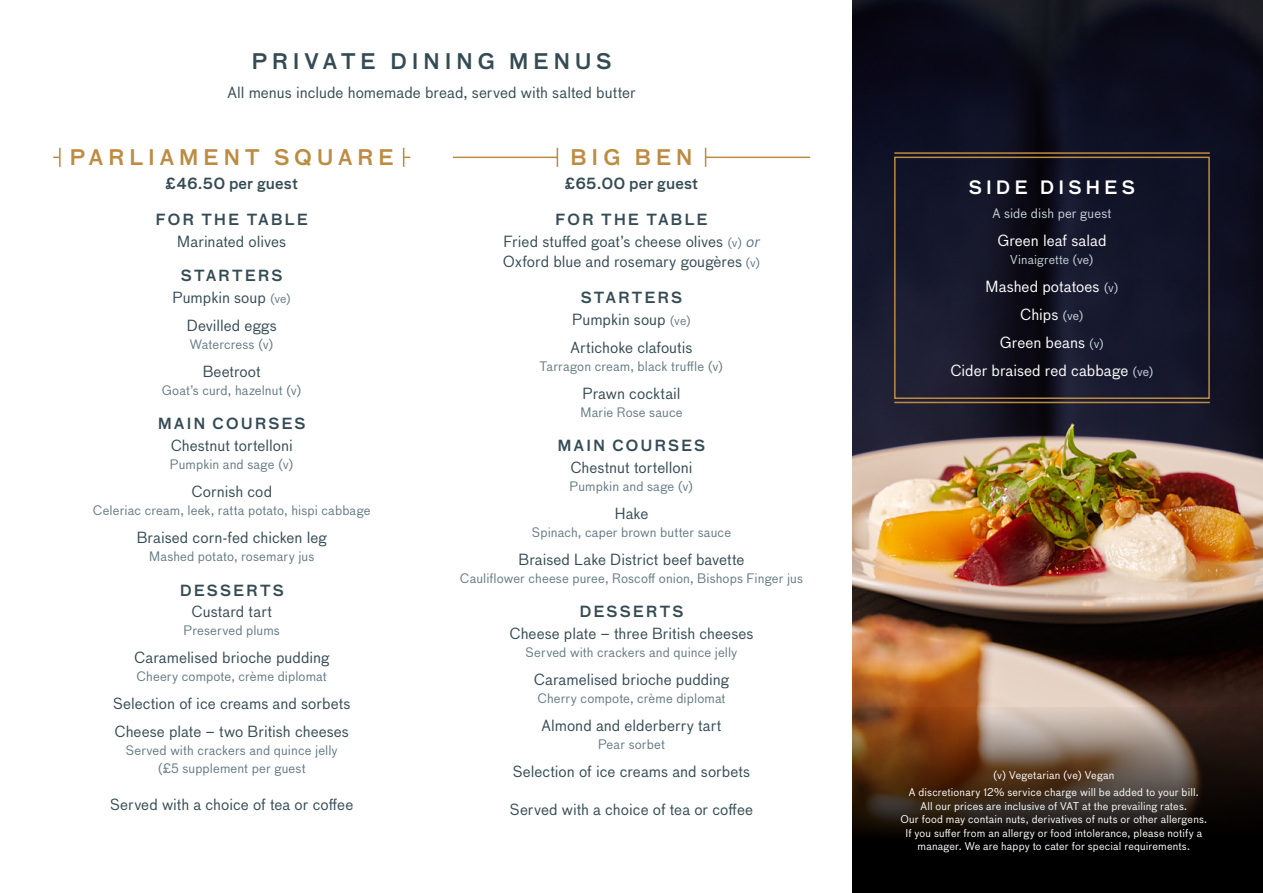
<style>
.page{position:relative;width:1263px;height:893px;background:#fff}
.page>*{position:absolute;margin:0;border:0;box-sizing:border-box;transform-origin:0 0}
.Subheading{font:500 21px "Bau OT";letter-spacing:.21em;color:#bd8b42}
.Subheading-2{font:500 21px "Bau OT";letter-spacing:.205em;color:#354b54}
.Subheading-3{font:500 18px "Bau OT";letter-spacing:.21em;color:#fff}
.Dish__no_space_after{font:15px "Bau OT";letter-spacing:.005em;color:#354b54}
.Dish__space_after{font:15px "Bau OT";letter-spacing:.005em;color:#354b54}
.Subheading_lv2{font:500 15px "Bau OT";letter-spacing:.12em;color:#354b54}
.Dish__space_after-2{font:15px "Bau OT";letter-spacing:.005em;color:#fff}
.Dish__space_after-3{font:500 15px "Bau OT";letter-spacing:.01em;color:#354b54}
.Dish__no_space_after-2{font:15px "Bau OT";letter-spacing:.005em;color:#fff}
.Description{font:12.75px/18px "Bau OT";letter-spacing:.01em;color:#647a84;text-align:center}
.Description-2{font:12.75px "Bau OT";letter-spacing:.01em;color:#c8d3da}
.Description-3{font:12px "Bau OT";letter-spacing:.015em;color:#c8d3da}
.Description-4{font:10.5px/13.5px "Bau OT";letter-spacing:.015em;color:#fff;text-align:center}
.s1{font-size:12px;color:#647a84}
.s2{font-style:italic;color:#647a84}
.s3{font-size:12px;color:#c8d3da}
</style>
<div class="page">
<img style="left:853px;top:0;width:410px;height:707px">
<div style="left:894px;top:157px;width:316px;height:242px;border:2px solid #bd8b42"></div>
<svg style="left:557px;top:148px;width:1px;height:19px"></svg>
<hr style="left:453px;top:157px;width:104px;height:1px;background:#bd8b42">
<svg style="left:53px;top:148px;width:8px;height:19px"></svg>
<svg style="left:403px;top:148px;width:7px;height:19px"></svg>
<svg style="left:705px;top:148px;width:1px;height:19px"></svg>
<hr style="left:706px;top:157px;width:104px;height:1px;background:#bd8b42">
<hr style="left:894px;top:152px;width:316px;height:2px;background:#bd8b42">
<hr style="left:894px;top:402px;width:316px;height:1px;background:#bd8b42">
<svg style="left:853px;top:707px;width:410px;height:186px;background:#3a2b21"></svg>
<p class="Subheading-2" style="left:251px;top:48px;width:362px">PRIVATE DINING MENUS</p>
<p class="Dish__space_after" style="left:227px;top:82px;width:410px">All menus include homemade bread, served with salted butter</p>
<p class="Subheading" style="left:69px;top:144px;width:326px">PARLIAMENT SQUARE</p>
<p class="Dish__space_after-3" style="left:166px;top:174px;width:134px">£46.50 per guest</p>
<p class="Subheading_lv2" style="left:155px;top:210px;width:154px">FOR THE TABLE</p>
<p class="Dish__space_after" style="left:177px;top:232px;width:110px">Marinated olives</p>
<p class="Subheading_lv2" style="left:181px;top:266px;width:103px">STARTERS</p>
<p class="Dish__space_after" style="left:172px;top:288px;width:120px">Pumpkin soup <span class="s1">(ve)</span></p>
<p class="Dish__no_space_after" style="left:187px;top:316px;width:91px">Devilled eggs</p>
<p class="Description" style="left:190px;top:335px;width:85px">Watercress (v)</p>
<p class="Dish__no_space_after" style="left:203px;top:362px;width:60px">Beetroot</p>
<p class="Description" style="left:162px;top:381px;width:141px">Goat’s curd, hazelnut (v)</p>
<p class="Subheading_lv2" style="left:158px;top:414px;width:149px">MAIN COURSES</p>
<p class="Dish__no_space_after" style="left:171px;top:436px;width:124px">Chestnut tortelloni</p>
<p class="Description" style="left:170px;top:455px;width:125px">Pumpkin and sage (v)</p>
<p class="Dish__no_space_after" style="left:191px;top:482px;width:82px">Cornish cod</p>
<p class="Description" style="left:93px;top:501px;width:279px">Celeriac cream, leek, ratta potato, hispi cabbage</p>
<p class="Dish__no_space_after" style="left:137px;top:528px;width:191px">Braised corn-fed chicken leg</p>
<p class="Description" style="left:149px;top:547px;width:167px">Mashed potato, rosemary jus</p>
<p class="Subheading_lv2" style="left:180px;top:580px;width:106px">DESSERTS</p>
<p class="Dish__no_space_after" style="left:191px;top:602px;width:82px">Custard tart</p>
<p class="Description" style="left:184px;top:621px;width:98px">Preserved plums</p>
<p class="Dish__no_space_after" style="left:134px;top:648px;width:197px">Caramelised brioche pudding</p>
<p class="Description" style="left:137px;top:667px;width:192px">Cheery compote, crème diplomat</p>
<p class="Dish__space_after" style="left:113px;top:694px;width:239px">Selection of ice creams and sorbets</p>
<p class="Dish__no_space_after" style="left:115px;top:722px;width:236px">Cheese plate – two British cheeses</p>
<p class="Description" style="left:126px;top:741px;width:213px">Served with crackers and quince jelly (£5 supplement per guest</p>
<p class="Dish__space_after" style="left:110px;top:795px;width:245px">Served with a choice of tea or coffee</p>
<p class="Subheading" style="left:570px;top:144px;width:124px">BIG BEN</p>
<p class="Dish__space_after-3" style="left:565px;top:174px;width:135px">£65.00 per guest</p>
<p class="Subheading_lv2" style="left:555px;top:210px;width:154px">FOR THE TABLE</p>
<p class="Dish__no_space_after" style="left:504px;top:232px;width:261px">Fried stuffed goat’s cheese olives <span class="s1">(v)</span> <span class="s2">or</span></p>
<p class="Dish__space_after" style="left:503px;top:251px;width:259px">Oxford blue and rosemary gougères <span class="s1">(v)</span></p>
<p class="Subheading_lv2" style="left:581px;top:288px;width:103px">STARTERS</p>
<p class="Dish__space_after" style="left:572px;top:310px;width:120px">Pumpkin soup <span class="s1">(ve)</span></p>
<p class="Dish__no_space_after" style="left:570px;top:338px;width:123px">Artichoke clafoutis</p>
<p class="Description" style="left:540px;top:357px;width:185px">Tarragon cream, black truffle (v)</p>
<p class="Dish__no_space_after" style="left:582px;top:384px;width:100px">Prawn cocktail</p>
<p class="Description" style="left:580px;top:403px;width:104px">Marie Rose sauce</p>
<p class="Subheading_lv2" style="left:558px;top:436px;width:149px">MAIN COURSES</p>
<p class="Dish__no_space_after" style="left:570px;top:458px;width:124px">Chestnut tortelloni</p>
<p class="Description" style="left:570px;top:477px;width:125px">Pumpkin and sage (v)</p>
<p class="Dish__no_space_after" style="left:615px;top:504px;width:35px">Hake</p>
<p class="Description" style="left:532px;top:523px;width:201px">Spinach, caper brown butter sauce</p>
<p class="Dish__no_space_after" style="left:518px;top:550px;width:227px">Braised Lake District beef bavette</p>
<p class="Description" style="left:460px;top:569px;width:345px">Cauliflower cheese puree, Roscoff onion, Bishops Finger jus</p>
<p class="Subheading_lv2" style="left:579px;top:602px;width:106px">DESSERTS</p>
<p class="Dish__no_space_after" style="left:509px;top:624px;width:245px">Cheese plate – three British cheeses</p>
<p class="Description" style="left:525px;top:643px;width:213px">Served with crackers and quince jelly</p>
<p class="Dish__no_space_after" style="left:534px;top:670px;width:197px">Caramelised brioche pudding</p>
<p class="Description" style="left:537px;top:689px;width:190px">Cherry compote, crème diplomat</p>
<p class="Dish__no_space_after" style="left:541px;top:716px;width:182px">Almond and elderberry tart</p>
<p class="Description" style="left:598px;top:735px;width:68px">Pear sorbet</p>
<p class="Dish__space_after" style="left:513px;top:762px;width:239px">Selection of ice creams and sorbets</p>
<p class="Dish__space_after" style="left:510px;top:800px;width:245px">Served with a choice of tea or coffee</p>
<p class="Subheading-3" style="left:969px;top:175px;width:168px">SIDE DISHES</p>
<p class="Description-2" style="left:992px;top:205px;width:121px">A side dish per guest</p>
<p class="Dish__no_space_after-2" style="left:997px;top:231px;width:111px">Green leaf salad</p>
<p class="Description-3" style="left:1010px;top:252px;width:85px">Vinaigrette (ve)</p>
<p class="Dish__space_after-2" style="left:985px;top:277px;width:135px">Mashed potatoes <span class="s3">(v)</span></p>
<p class="Dish__space_after-2" style="left:1020px;top:305px;width:65px">Chips <span class="s3">(ve)</span></p>
<p class="Dish__space_after-2" style="left:1000px;top:333px;width:106px">Green beans <span class="s3">(v)</span></p>
<p class="Dish__space_after-2" style="left:950px;top:361px;width:205px">Cider braised red cabbage <span class="s3">(ve)</span></p>
<p class="Description-4" style="left:993px;top:768px;width:123px">(v) Vegetarian (ve) Vegan</p>
<p class="Description-4" style="left:900px;top:786px;width:308px">A discretionary 12% service charge will be added to your bill.<br>All our prices are inclusive of VAT at the prevailing rates.<br>Our food may contain nuts, derivatives of nuts or other allergens.<br>If you suffer from an allergy or food intolerance, please notify a manager. We are happy to cater for special requirements.</p>
</div>
